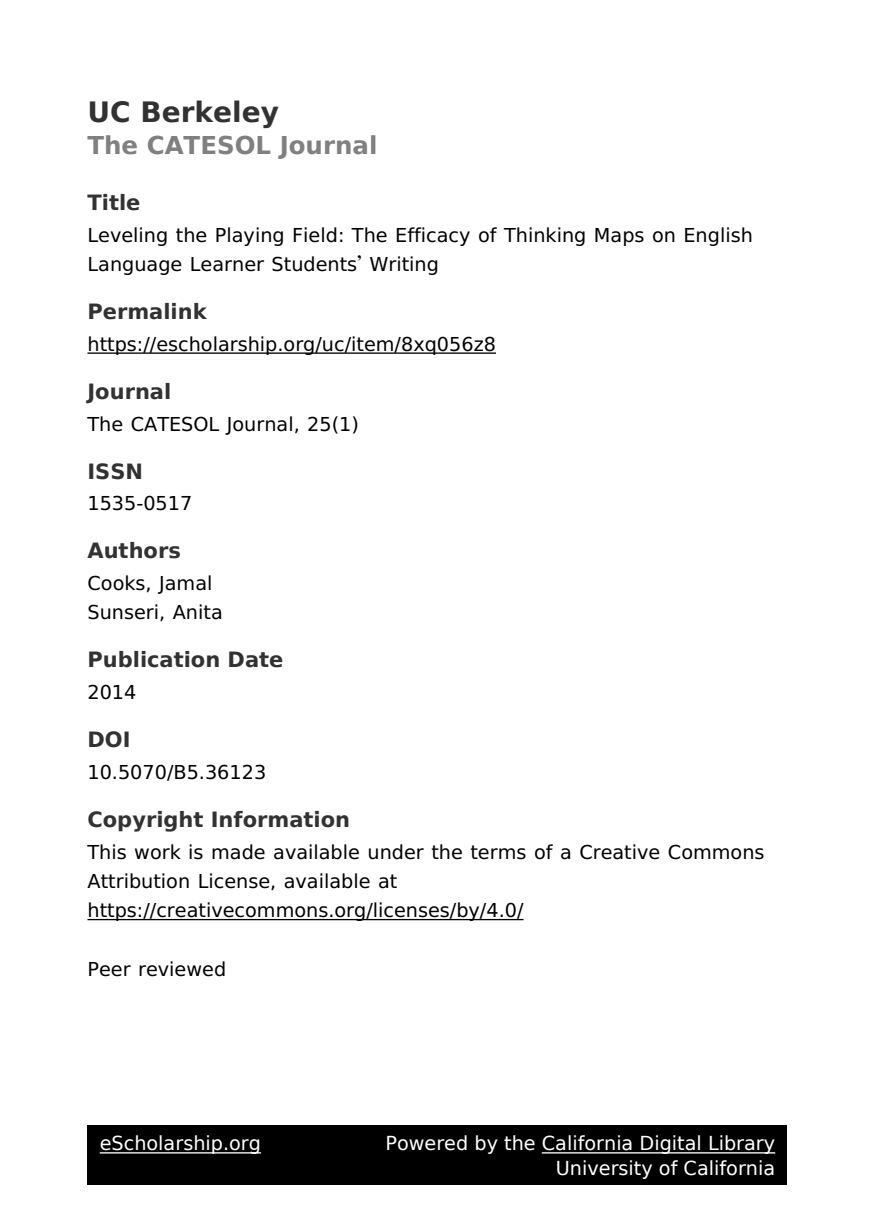
<style>
.page{position:relative;width:875px;height:1225px;background:#fff}
.page>*{position:absolute;margin:0;border:0;box-sizing:border-box;transform-origin:0 0}
.t1{font:700 28px "DejaVu Sans";color:#323232}
.t2{font:700 24.5px "DejaVu Sans";color:#808080}
.t3{font:700 21px "DejaVu Sans";color:#323232}
.t4{font:19.25px/29.2px "Code 2000";color:#000}
.t5{font:19.25px/24.5px "DejaVu Sans";color:#fff;text-align:right}
</style>
<div class="page">
<hr style="left:88px;top:352px;width:408px;height:2px;background:#000">
<hr style="left:88px;top:919px;width:436px;height:1px;background:#000">
<div style="left:88px;top:1125px;width:700px;height:60px;background:#000"></div>
<hr style="left:100px;top:1152px;width:161px;height:2px;background:#fff">
<hr style="left:542px;top:1152px;width:233px;height:2px;background:#fff">
<h1 class="t1" style="left:88px;top:101px;width:193px">UC Berkeley</h1>
<p class="t2" style="left:88px;top:136px;width:291px">The CATESOL Journal</p>
<p class="t3" style="left:88px;top:194px;width:54px">Title</p>
<p class="t4" style="left:88px;top:220px;width:667px">Leveling the Playing Field: The Efficacy of Thinking Maps on English<br>Language Learner Students’ Writing</p>
<p class="t3" style="left:88px;top:303px;width:121px">Permalink</p>
<p class="t4" style="left:88px;top:330px;width:410px">https://escholarship.org/uc/item/8xq056z8</p>
<p class="t3" style="left:88px;top:383px;width:85px">Journal</p>
<p class="t4" style="left:88px;top:409px;width:273px">The CATESOL Journal, 25(1)</p>
<p class="t3" style="left:88px;top:463px;width:57px">ISSN</p>
<p class="t4" style="left:88px;top:489px;width:106px">1535-0517</p>
<p class="t3" style="left:88px;top:542px;width:95px">Authors</p>
<p class="t4" style="left:88px;top:569px;width:137px">Cooks, Jamal<br>Sunseri, Anita</p>
<p class="t3" style="left:88px;top:651px;width:198px">Publication Date</p>
<p class="t4" style="left:88px;top:678px;width:50px">2014</p>
<p class="t3" style="left:88px;top:731px;width:45px">DOI</p>
<p class="t4" style="left:88px;top:758px;width:180px">10.5070/B5.36123</p>
<p class="t3" style="left:88px;top:811px;width:264px">Copyright Information</p>
<p class="t4" style="left:88px;top:837px;width:679px">This work is made available under the terms of a Creative Commons<br>Attribution License, available at https://creativecommons.org/licenses/by/4.0/</p>
<p class="t4" style="left:88px;top:955px;width:140px">Peer reviewed</p>
<p class="t5" style="left:100px;top:1133px;width:163px">eScholarship.org</p>
<p class="t5" style="left:385px;top:1133px;width:391px">Powered by the California Digital Library<br>University of California</p>
</div>
